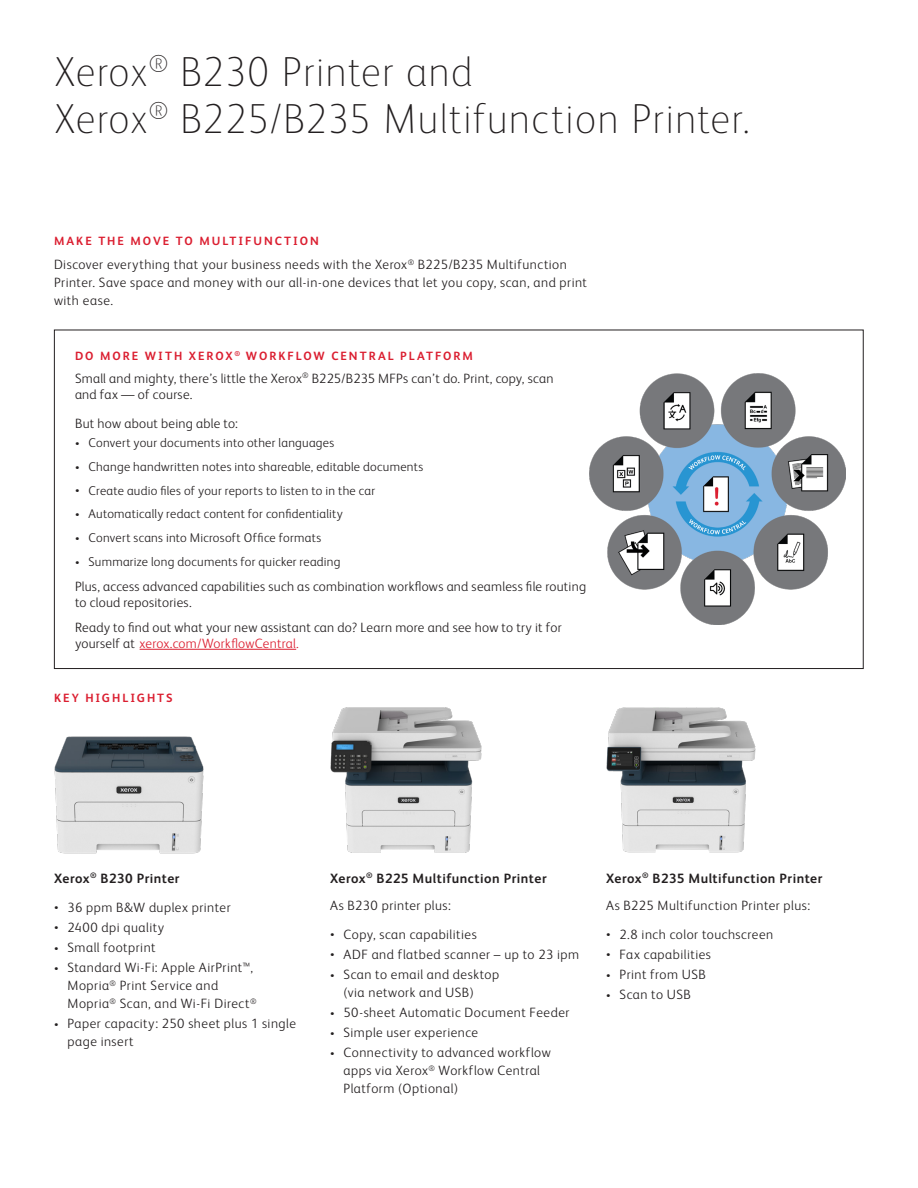
<style>
.page{position:relative;width:918px;height:1188px;background:#fff}
.page>*{position:absolute;margin:0;border:0;box-sizing:border-box;transform-origin:0 0}
.Header_Inside_Spread{font:100 42px/46.5px "Xerox Sans";letter-spacing:.02em;color:#231f20}
.Body_Text{font:300 13.5px/18px "Xerox Sans";letter-spacing:.04em;color:#231f20}
.Body_Text_7_10{font:300 13.5px/16.2px "Xerox Sans";letter-spacing:.02em;color:#231f20}
.Body_Text-2{font:700 13.5px "Xerox Sans";letter-spacing:.035em;color:#231f20}
.t1{font:300 12.75px "Xerox Sans";letter-spacing:.02em;color:#231f20}
.Body_Subhead{font:700 12px "Xerox Sans";letter-spacing:.165em;color:#db1e30}
.s1{font-size:9px}
.s2{color:#db1e30}
</style>
<div class="page">
<img style="left:54px;top:736px;width:150px;height:118px">
<img style="left:330px;top:707px;width:151px;height:146px">
<img style="left:606px;top:707px;width:150px;height:146px">
<hr style="left:140px;top:649px;width:156px;height:1px;background:#db1e30">
<img style="left:590px;top:374px;width:255px;height:251px">
<p class="Header_Inside_Spread" style="left:54px;top:47px;width:698px">Xerox<sup>®</sup> B230 Printer and<br>Xerox<sup>®</sup> B225/B235 Multifunction Printer.</p>
<p class="Body_Subhead" style="left:54px;top:233px;width:266px">MAKE THE MOVE TO MULTIFUNCTION</p>
<p class="Body_Text" style="left:54px;top:255px;width:535px">Discover everything that your business needs with the Xerox<sup>®</sup> B225/B235 Multifunction<br>Printer. Save space and money with our all-in-one devices that let you copy, scan, and print with ease.</p>
<p class="Body_Subhead" style="left:75px;top:348px;width:400px">DO MORE WITH XEROX<sup>®</sup> WORKFLOW CENTRAL PLATFORM</p>
<p class="Body_Text_7_10" style="left:75px;top:369px;width:480px">Small and mighty, there’s little the Xerox<sup>®</sup> B225/B235 MFPs can’t do. Print, copy, scan and fax — of course.</p>
<p class="Body_Text_7_10" style="left:75px;top:414px;width:164px">But how about being able to:</p>
<p class="t1" style="left:75px;top:434px;width:261px"><span class="s1">•</span> Convert your documents into other languages</p>
<p class="t1" style="left:75px;top:458px;width:350px"><span class="s1">•</span> Change handwritten notes into shareable, editable documents</p>
<p class="t1" style="left:75px;top:482px;width:302px"><span class="s1">•</span> Create audio files of your reports to listen to in the car</p>
<p class="t1" style="left:75px;top:506px;width:269px"><span class="s1">•</span> Automatically redact content for confidentiality</p>
<p class="t1" style="left:75px;top:530px;width:248px"><span class="s1">•</span> Convert scans into Microsoft Office formats</p>
<p class="t1" style="left:75px;top:553px;width:267px"><span class="s1">•</span> Summarize long documents for quicker reading</p>
<p class="Body_Text_7_10" style="left:75px;top:577px;width:513px">Plus, access advanced capabilities such as combination workflows and seamless file routing to cloud repositories.</p>
<p class="Body_Text_7_10" style="left:75px;top:618px;width:488px">Ready to find out what your new assistant can do? Learn more and see how to try it for yourself at <span class="s2">xerox.com/WorkflowCentral.</span></p>
<p class="Body_Subhead" style="left:54px;top:690px;width:120px">KEY HIGHLIGHTS</p>
<p class="Body_Text-2" style="left:54px;top:869px;width:127px">Xerox<sup>®</sup> B230 Printer</p>
<p class="Body_Text" style="left:54px;top:897px;width:178px"><span class="s1">•</span> 36 ppm B&amp;W duplex printer</p>
<p class="Body_Text" style="left:54px;top:917px;width:112px"><span class="s1">•</span> 2400 dpi quality</p>
<p class="Body_Text" style="left:54px;top:938px;width:103px"><span class="s1">•</span> Small footprint</p>
<p class="Body_Text" style="left:68px;top:958px;width:191px;text-indent:-14px"><span class="s1">•</span> Standard Wi-Fi: Apple AirPrint™,<br>Mopria<sup>®</sup> Print Service and<br>Mopria<sup>®</sup> Scan, and Wi-Fi Direct<sup>®</sup></p>
<p class="Body_Text" style="left:68px;top:1014px;width:230px;text-indent:-14px"><span class="s1">•</span> Paper capacity: 250 sheet plus 1 single page insert</p>
<p class="Body_Text-2" style="left:330px;top:869px;width:218px">Xerox<sup>®</sup> B225 Multifunction Printer</p>
<p class="Body_Text" style="left:330px;top:896px;width:122px">As B230 printer plus:</p>
<p class="Body_Text" style="left:330px;top:924px;width:148px"><span class="s1">•</span> Copy, scan capabilities</p>
<p class="Body_Text" style="left:330px;top:944px;width:251px"><span class="s1">•</span> ADF and flatbed scanner – up to 23 ipm</p>
<p class="Body_Text" style="left:344px;top:965px;width:157px;text-indent:-14px"><span class="s1">•</span> Scan to email and desktop (via network and USB)</p>
<p class="Body_Text" style="left:330px;top:1003px;width:241px"><span class="s1">•</span> 50-sheet Automatic Document Feeder</p>
<p class="Body_Text" style="left:330px;top:1023px;width:150px"><span class="s1">•</span> Simple user experience</p>
<p class="Body_Text" style="left:344px;top:1043px;width:209px;text-indent:-14px"><span class="s1">•</span> Connectivity to advanced workflow apps via Xerox<sup>®</sup> Workflow Central<br>Platform (Optional)</p>
<p class="Body_Text-2" style="left:606px;top:869px;width:218px">Xerox<sup>®</sup> B235 Multifunction Printer</p>
<p class="Body_Text" style="left:606px;top:896px;width:206px">As B225 Multifunction Printer plus:</p>
<p class="Body_Text" style="left:606px;top:924px;width:169px"><span class="s1">•</span> 2.8 inch color touchscreen</p>
<p class="Body_Text" style="left:606px;top:944px;width:107px"><span class="s1">•</span> Fax capabilities</p>
<p class="Body_Text" style="left:606px;top:965px;width:101px"><span class="s1">•</span> Print from USB</p>
<p class="Body_Text" style="left:606px;top:985px;width:86px"><span class="s1">•</span> Scan to USB</p>
</div>
